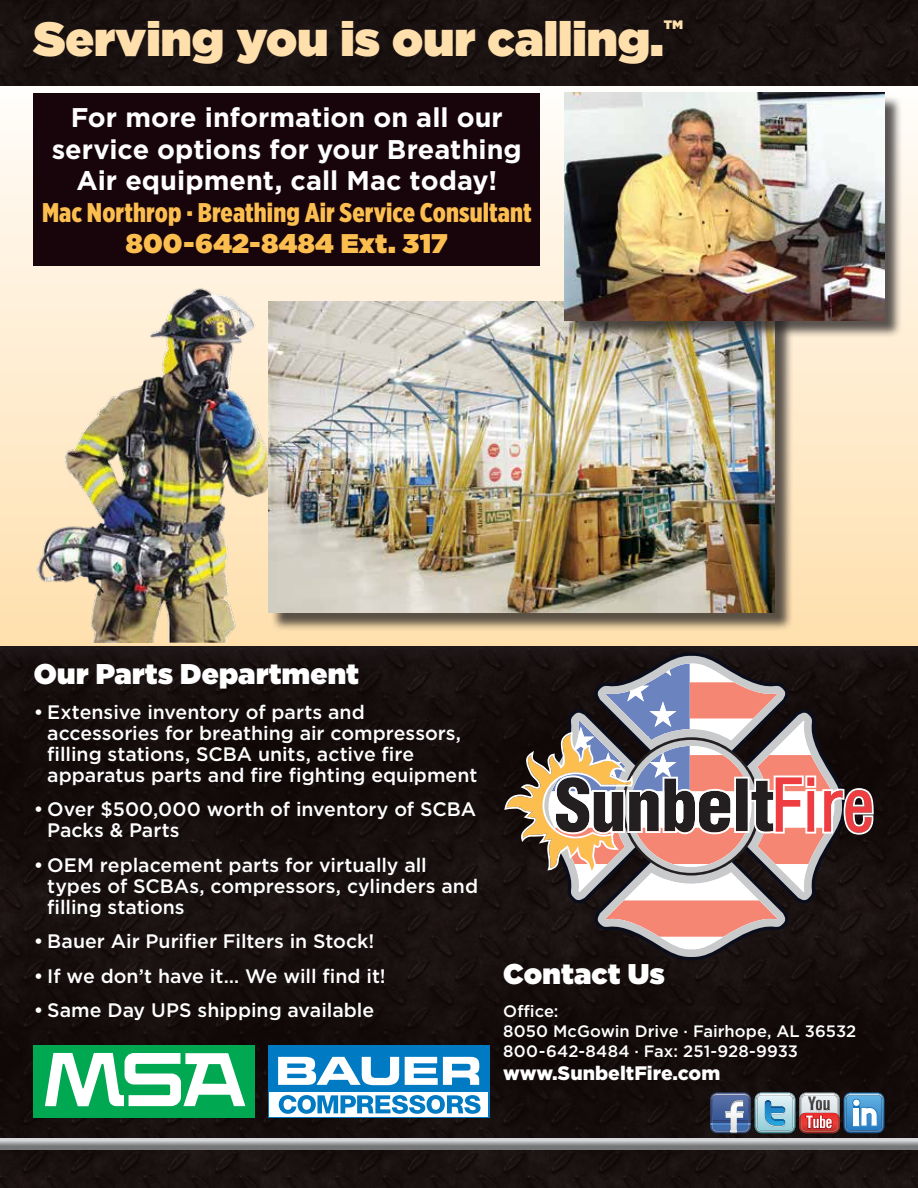
<style>
.page{position:relative;width:918px;height:1188px;background:#170e0e}
.page>*{position:absolute;margin:0;border:0;box-sizing:border-box;transform-origin:0 0}
.t1{font:900 48px "Gotham";color:#ffe0ad}
.t2{font:900 28.5px "Gotham";letter-spacing:.01em;color:#fff}
.t3{font:700 27px/31.5px "Gotham";color:#fff;text-align:center}
.t4{font:900 27px "Gotham X Narrow";letter-spacing:.005em;color:#fdbe50}
.t5{font:900 27px "Gotham";letter-spacing:.01em;color:#fdbe50}
.t6{font:500 19.5px/21px "Gotham";color:#fff}
.t7{font:900 19.5px "Gotham";color:#fff}
.t8{font:500 16.5px/19.8px "Gotham";letter-spacing:.005em;color:#fff}
</style>
<div class="page">
<div style="left:0;top:78px;width:918px;height:590px;background:#1b1313"></div>
<div style="left:0;top:86px;width:918px;height:559px;background:linear-gradient(to bottom,#fefcf9,#ffe0ad)"></div>
<svg style="left:504px;top:653px;width:370px;height:307px;background:#765f5d"></svg>
<svg style="left:0;top:1138px;width:918px;height:11px;background:#a3a5a7"></svg>
<img style="left:710px;top:1093px;width:174px;height:40px">
<div style="left:268px;top:1045px;width:221px;height:73px;background:#007ac2"></div>
<div style="left:270px;top:1092px;width:218px;height:25px;background:#fff"></div>
<svg style="left:278px;top:1057px;width:121px;height:28px"></svg>
<svg style="left:405px;top:1057px;width:74px;height:28px"></svg>
<svg style="left:279px;top:1095px;width:202px;height:19px"></svg>
<div style="left:34px;top:1046px;width:221px;height:72px;background:#00a852"></div>
<svg style="left:45px;top:1053px;width:200px;height:53px"></svg>
<img style="left:34px;top:282px;width:247px;height:361px">
<div style="left:271px;top:304px;width:522px;height:328px;background:#231f20;opacity:.75"></div>
<img style="left:268px;top:301px;width:507px;height:312px">
<div style="left:34px;top:93px;width:506px;height:173px;background:#18050b"></div>
<div style="left:566px;top:95px;width:337px;height:244px;background:#231f20;opacity:.75"></div>
<img style="left:564px;top:93px;width:320px;height:227px">
<h1 class="t1" style="left:34px;top:5px;width:651px">Serving you is our calling.<sup>™</sup></h1>
<h3 class="t3" style="left:52px;top:102px;width:472px">For more information on all our service options for your Breathing<br>Air equipment, call Mac today!</h3>
<h3 class="t4" style="left:42px;top:195px;width:491px">Mac Northrop · Breathing Air Service Consultant</h3>
<h3 class="t5" style="left:126px;top:224px;width:323px">800-642-8484 Ext. 317</h3>
<h2 class="t2" style="left:34px;top:654px;width:327px">Our Parts Department</h2>
<p class="t6" style="left:47px;top:701px;width:432px;text-indent:-13px">• Extensive inventory of parts and accessories for breathing air compressors, filling stations, SCBA units, active fire apparatus parts and fire fighting equipment</p>
<p class="t6" style="left:47px;top:799px;width:430px;text-indent:-13px">• Over $500,000 worth of inventory of SCBA<br>Packs &amp; Parts</p>
<p class="t6" style="left:47px;top:854px;width:432px;text-indent:-13px">• OEM replacement parts for virtually all types of SCBAs, compressors, cylinders and filling stations</p>
<p class="t6" style="left:34px;top:931px;width:342px">• Bauer Air Purifier Filters in Stock!</p>
<p class="t6" style="left:34px;top:965px;width:354px">• If we don’t have it… We will find it!</p>
<p class="t6" style="left:34px;top:1000px;width:342px">• Same Day UPS shipping available</p>
<h2 class="t2" style="left:503px;top:953px;width:163px">Contact Us</h2>
<p class="t8" style="left:503px;top:1001px;width:355px">Office:<br>8050 McGowin Drive · Fairhope, AL 36532<br>800-642-8484 · Fax: 251-928-9933</p>
<p class="t7" style="left:503px;top:1060px;width:219px">www.SunbeltFire.com</p>
</div>
